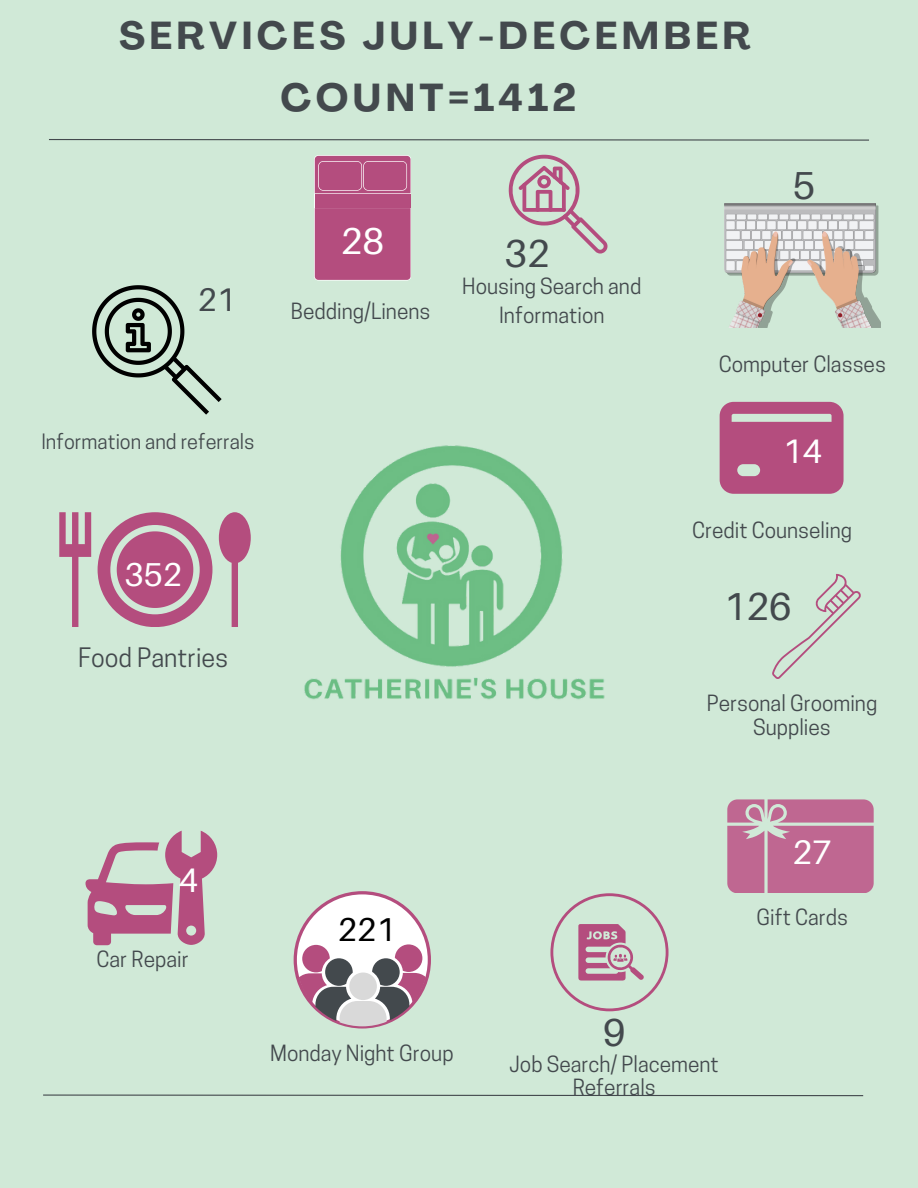
<style>
.page{position:relative;width:918px;height:1188px;background:#d0e9d7}
.page>*{position:absolute;margin:0;border:0;box-sizing:border-box;transform-origin:0 0}
.t1{font:39px "Aileron";color:#43494d}
.t2{font:700 38.4px/61.8px "Agrandir";letter-spacing:.115em;color:#43494d;text-align:center}
.t3{font:37.5px "Aileron";color:#fff}
.t4{font:34.05px "Aileron";color:#fff}
.t5{font:33.15px "Aileron";color:#fff}
.t6{font:33.15px "Aileron";color:#000}
.t7{font:32.7px "Aileron";color:#43494d}
.t8{font:25.2px "Cooper Hewitt";color:#43494d}
.t9{font:21px/29.2px "Cooper Hewitt";color:#43494d;text-align:center}
.t10{font:20.85px "Cooper Hewitt";color:#43494d}
.t11{font:19.95px "Cooper Hewitt";color:#43494d}
</style>
<div class="page">
<svg style="left:49px;top:139px;width:820px;height:2px;background:#7f8e88"></svg>
<svg style="left:43px;top:1094px;width:821px;height:3px"></svg>
<svg style="left:509px;top:155px;width:99px;height:99px"></svg>
<img style="left:724px;top:203px;width:157px;height:125px">
<svg style="left:314px;top:155px;width:97px;height:125px;background:#b65382"></svg>
<svg style="left:363px;top:161px;width:44px;height:30px"></svg>
<div style="left:364px;top:162px;width:42px;height:28px;background:#b44d7e;border-radius:4px"></div>
<svg style="left:318px;top:161px;width:44px;height:30px"></svg>
<div style="left:319px;top:162px;width:42px;height:28px;background:#b44d7e;border-radius:4px"></div>
<svg style="left:720px;top:402px;width:123px;height:92px;background:#b65d87"></svg>
<img style="left:304px;top:445px;width:301px;height:255px">
<svg style="left:98px;top:512px;width:114px;height:115px"></svg>
<svg style="left:59px;top:512px;width:32px;height:115px"></svg>
<svg style="left:219px;top:512px;width:32px;height:115px"></svg>
<svg style="left:772px;top:574px;width:89px;height:105px"></svg>
<svg style="left:294px;top:891px;width:137px;height:137px"></svg>
<svg style="left:86px;top:831px;width:131px;height:114px"></svg>
<svg style="left:727px;top:799px;width:146px;height:94px;background:#c07598"></svg>
<svg style="left:550px;top:893px;width:119px;height:118px"></svg>
<svg style="left:92px;top:285px;width:130px;height:130px"></svg>
<p class="t2" style="left:119px;top:9px;width:633px">SERVICES JULY-DECEMBER<br>COUNT=1412</p>
<p class="t7" style="left:198px;top:280px;width:40px">21</p>
<p class="t3" style="left:341px;top:217px;width:45px">28</p>
<p class="t9" style="left:291px;top:300px;width:141px">Bedding/Linens</p>
<p class="t1" style="left:504px;top:230px;width:47px">32</p>
<p class="t9" style="left:462px;top:274px;width:181px">Housing Search and<br>Information</p>
<p class="t1" style="left:793px;top:161px;width:24px">5</p>
<p class="t11" style="left:41px;top:434px;width:215px">Information and referrals</p>
<p class="t5" style="left:124px;top:554px;width:59px">352</p>
<p class="t8" style="left:78px;top:648px;width:152px">Food Pantries</p>
<p class="t4" style="left:178px;top:859px;width:21px">4</p>
<p class="t9" style="left:97px;top:947px;width:94px">Car Repair</p>
<p class="t6" style="left:338px;top:909px;width:59px">221</p>
<p class="t9" style="left:270px;top:1041px;width:185px">Monday Night Group</p>
<p class="t9" style="left:719px;top:353px;width:169px">Computer Classes</p>
<p class="t4" style="left:783px;top:430px;width:41px">14</p>
<p class="t10" style="left:692px;top:523px;width:161px">Credit Counseling</p>
<p class="t1" style="left:724px;top:582px;width:69px">126</p>
<p class="t9" style="left:707px;top:694px;width:172px;line-height:23.7px">Personal Grooming<br>Supplies</p>
<p class="t4" style="left:792px;top:831px;width:41px">27</p>
<p class="t1" style="left:603px;top:1008px;width:24px">9</p>
<p class="t9" style="left:510px;top:1056px;width:211px;line-height:22.5px">Job Search/ Placement<br>Referrals</p>
<p class="t9" style="left:757px;top:905px;width:93px">Gift Cards</p>
</div>
